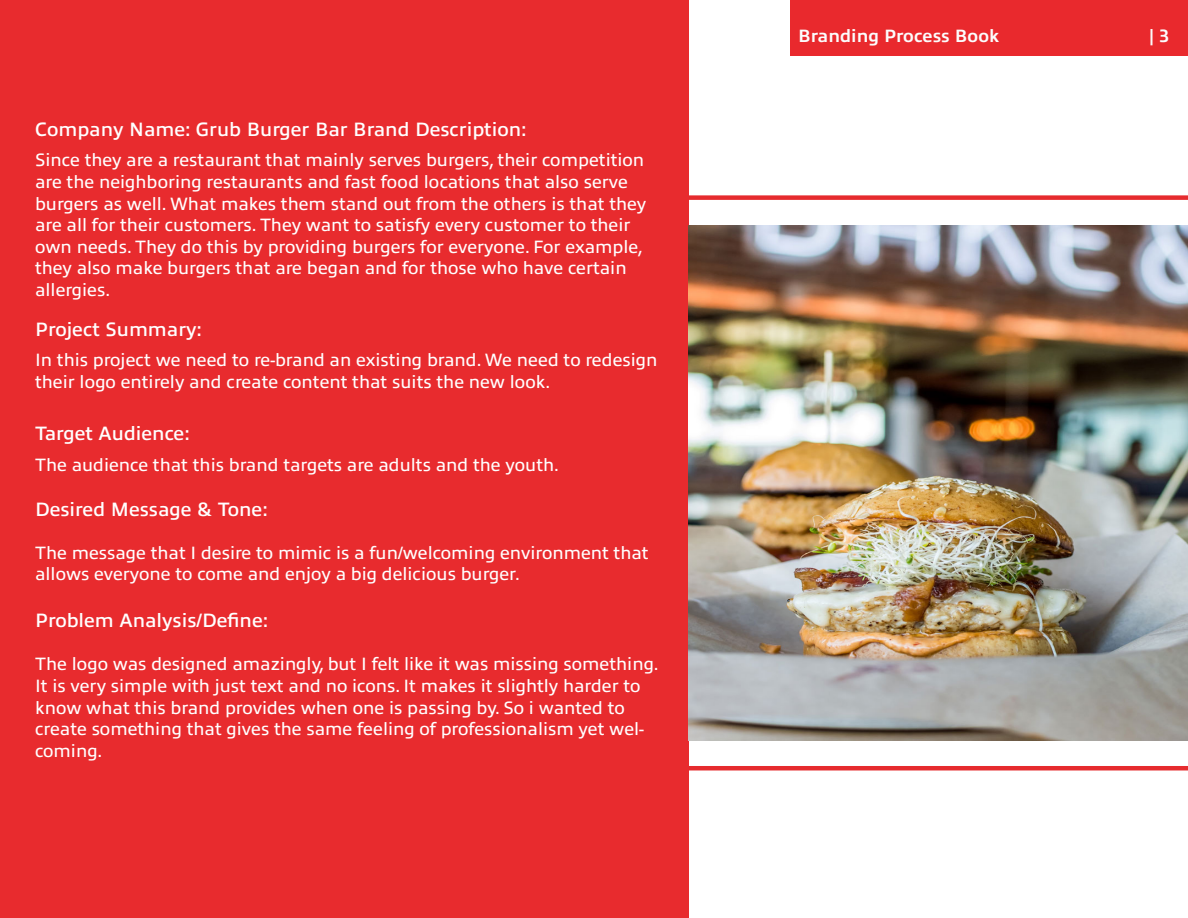
<style>
.page{position:relative;width:1188px;height:918px;background:#fff}
.page>*{position:absolute;margin:0;border:0;box-sizing:border-box;transform-origin:0 0}
.t1{font:600 19.5px "Allumi Std";color:#fff}
.t2{font:18px/21.6px "Allumi Std";color:#fff}
.t3{font:700 18px "Allumi Std";color:#fcfcfc}
</style>
<div class="page">
<div style="left:0;top:0;width:689px;height:918px;background:#e82b2e"></div>
<div style="left:791px;top:0;width:397px;height:55px;background:#e9292d"></div>
<img style="left:689px;top:226px;width:499px;height:515px">
<div style="left:689px;top:195px;width:499px;height:5px;background:#e62b2e"></div>
<hr style="left:689px;top:766px;width:499px;height:4px;background:#e62b2e">
<p class="t1" style="left:35px;top:118px;width:493px">Company Name: Grub Burger Bar Brand Description:</p>
<p class="t2" style="left:35px;top:150px;width:613px">Since they are a restaurant that mainly serves burgers, their competition are the neighboring restaurants and fast food locations that also serve burgers as well. What makes them stand out from the others is that they are all for their customers. They want to satisfy every customer to their own needs. They do this by providing burgers for everyone. For example, they also make burgers that are began and for those who have certain allergies.</p>
<p class="t1" style="left:35px;top:318px;width:169px">Project Summary:</p>
<p class="t2" style="left:35px;top:349px;width:624px">In this project we need to re-brand an existing brand. We need to redesign their logo entirely and create content that suits the new look.</p>
<p class="t1" style="left:35px;top:423px;width:156px">Target Audience:</p>
<p class="t2" style="left:35px;top:454px;width:525px">The audience that this brand targets are adults and the youth.</p>
<p class="t1" style="left:35px;top:498px;width:234px">Desired Message &amp; Tone:</p>
<p class="t2" style="left:35px;top:542px;width:615px">The message that I desire to mimic is a fun/welcoming environment that allows everyone to come and enjoy a big delicious burger.</p>
<p class="t1" style="left:35px;top:610px;width:235px">Problem Analysis/Define:</p>
<p class="t2" style="left:35px;top:654px;width:625px">The logo was designed amazingly, but I felt like it was missing something.<br>It is very simple with just text and no icons. It makes it slightly harder to know what this brand provides when one is passing by. So i wanted to create something that gives the same feeling of professionalism yet wel&shy;coming.</p>
<p class="t3" style="left:798px;top:26px;width:203px">Branding Process Book</p>
<p class="t3" style="left:1149px;top:26px;width:21px">| 3</p>
</div>
